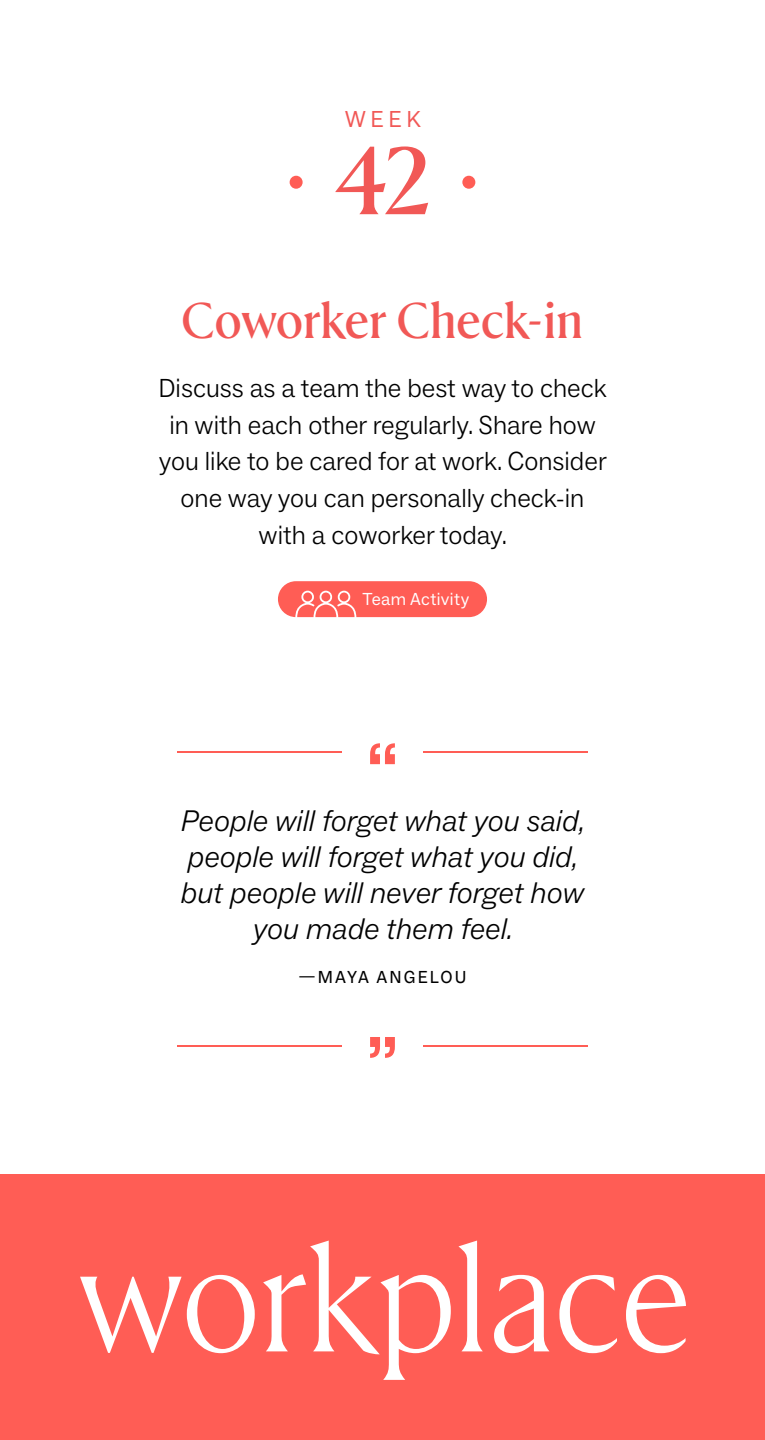
<style>
.page{position:relative;width:765px;height:1440px;background:#fff}
.page>*{position:absolute;margin:0;border:0;box-sizing:border-box;transform-origin:0 0}
.t1{font:150px "Rector";letter-spacing:.005em;color:#fff}
.t2{font:500 95px "Rector";color:#f15856}
.t3{font:500 50px "Rector";letter-spacing:.005em;color:#f15856}
.t4{font:italic 300 30px/36px "ABC Social";color:#000;text-align:center}
.t5{font:300 26.25px/36.8px "ABC Social";color:#000;text-align:center}
.t6{font:23.25px "ABC Social";color:#f15856}
.t7{font:17.5px "ABC Social";letter-spacing:.12em;color:#000}
.t8{font:17.5px "ABC Social";letter-spacing:.025em;color:#fff}
</style>
<div class="page">
<div style="left:462px;top:176px;width:13px;height:13px;background:#ff5d55;border-radius:50%"></div>
<div style="left:290px;top:176px;width:13px;height:13px;background:#ff5d55;border-radius:50%"></div>
<hr style="left:423px;top:1046px;width:165px;height:1px;background:#ff5d55">
<hr style="left:177px;top:1046px;width:165px;height:1px;background:#ff5d55">
<svg style="left:370px;top:1037px;width:25px;height:21px"></svg>
<svg style="left:370px;top:743px;width:25px;height:21px"></svg>
<hr style="left:423px;top:751px;width:165px;height:2px;background:#ff5d55">
<hr style="left:177px;top:751px;width:165px;height:2px;background:#ff5d55">
<div style="left:278px;top:581px;width:209px;height:36px;background:#ff5d55;border-radius:18px"></div>
<svg style="left:295px;top:591px;width:61px;height:27px"></svg>
<div style="left:0;top:1175px;width:765px;height:265px;background:#ff5d55"></div>
<p class="t6" style="left:345px;top:105px;width:78px">WEEK</p>
<h2 class="t2" style="left:334px;top:115px;width:98px">42</h2>
<h3 class="t3" style="left:182px;top:285px;width:403px">Coworker Check-in</h3>
<p class="t5" style="left:158px;top:370px;width:450px">Discuss as a team the best way to check in with each other regularly. Share how you like to be cared for at work. Consider one way you can personally check-in with a coworker today.</p>
<p class="t8" style="left:363px;top:589px;width:108px">Team Activity</p>
<p class="t4" style="left:181px;top:804px;width:406px">People will forget what you said, people will forget what you did, but people will never forget how you made them feel.</p>
<p class="t7" style="left:298px;top:966px;width:170px">—MAYA ANGELOU</p>
<h1 class="t1" style="left:76px;top:1197px;width:615px">workplace</h1>
</div>
